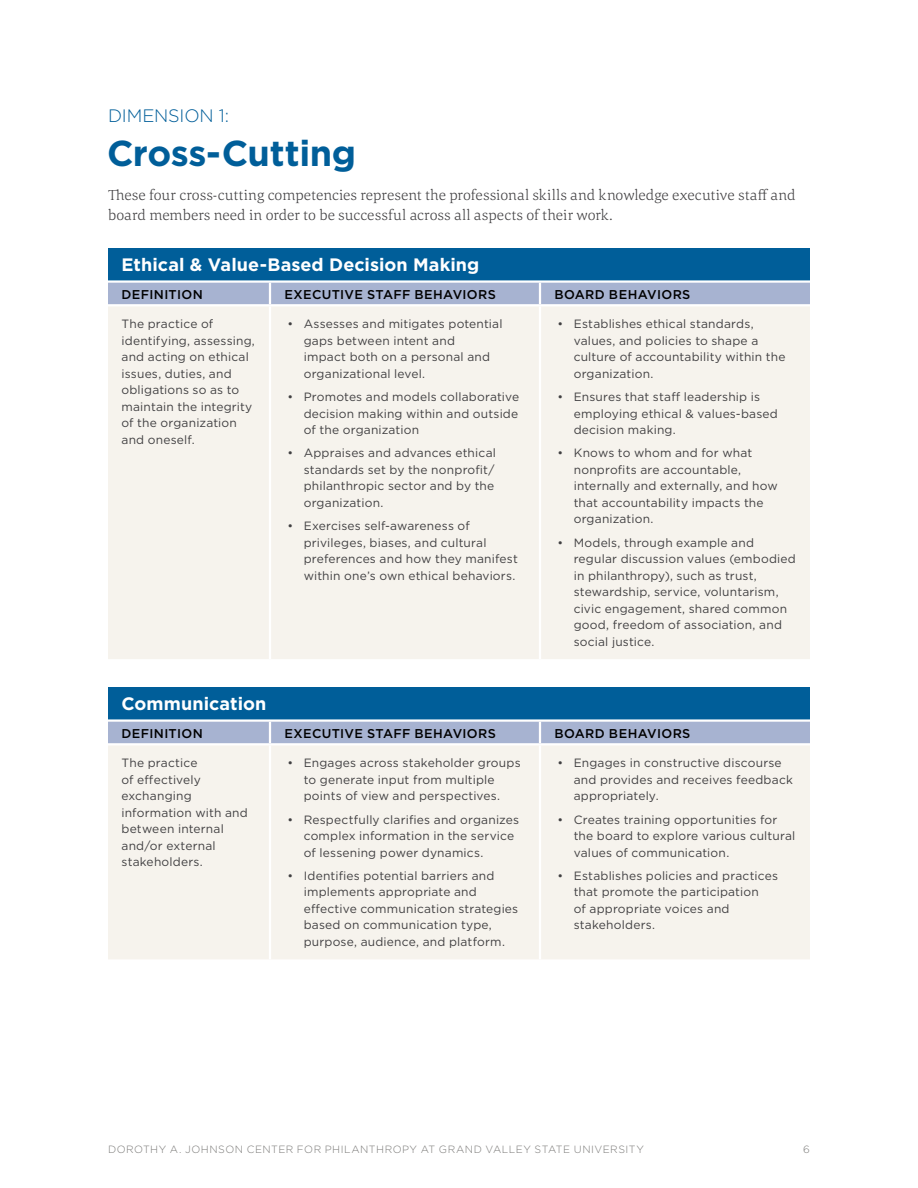
<style>
.page{position:relative;width:918px;height:1188px;background:#fff}
.page>*{position:absolute;margin:0;border:0;box-sizing:border-box;transform-origin:0 0}
.t1{font:700 36px "Gotham";letter-spacing:-.01em;color:#005e99}
.t2{font:700 18px "Gotham";letter-spacing:.005em;color:#fff}
.t3{font:300 18px "Gotham";letter-spacing:-.005em;color:#005e99}
.t4{font:300 15px/20.2px "Corda";letter-spacing:.01em;color:#414042}
.t5{font:500 12.75px "Gotham";letter-spacing:.025em;color:#000}
.t6{font:12px/16.5px "Gotham";letter-spacing:.015em;color:#414042}
.t7{font:300 10.5px "Gotham";letter-spacing:.045em;color:#7a7977}
</style>
<div class="page">
<div style="left:108px;top:248px;width:702px;height:34px;background:#005e99"></div>
<div style="left:108px;top:283px;width:702px;height:21px;background:#a7b3d1"></div>
<div style="left:108px;top:306px;width:702px;height:353px;background:#f6f3ed"></div>
<hr style="left:108px;top:280px;width:162px;height:3px;background:#fff">
<hr style="left:270px;top:280px;width:270px;height:3px;background:#fff">
<hr style="left:269px;top:283px;width:2px;height:21px;background:#fff">
<hr style="left:540px;top:280px;width:270px;height:3px;background:#fff">
<hr style="left:269px;top:306px;width:2px;height:353px;background:#fff">
<hr style="left:539px;top:283px;width:2px;height:21px;background:#fff">
<hr style="left:539px;top:306px;width:2px;height:353px;background:#fff">
<div style="left:108px;top:687px;width:702px;height:34px;background:#005e99"></div>
<div style="left:108px;top:722px;width:702px;height:21px;background:#a7b3d1"></div>
<div style="left:108px;top:746px;width:702px;height:213px;background:#f6f3ed"></div>
<hr style="left:108px;top:719px;width:162px;height:3px;background:#fff">
<hr style="left:270px;top:719px;width:270px;height:3px;background:#fff">
<hr style="left:269px;top:722px;width:2px;height:21px;background:#fff">
<hr style="left:540px;top:719px;width:270px;height:3px;background:#fff">
<hr style="left:269px;top:745px;width:2px;height:214px;background:#fff">
<hr style="left:539px;top:722px;width:2px;height:21px;background:#fff">
<hr style="left:539px;top:745px;width:2px;height:214px;background:#fff">
<h2 class="t3" style="left:108px;top:105px;width:123px">DIMENSION 1:</h2>
<h1 class="t1" style="left:107px;top:132px;width:251px">Cross-Cutting</h1>
<p class="t4" style="left:108px;top:184px;width:689px">These four cross-cutting competencies represent the professional skills and knowledge executive staff and board members need in order to be successful across all aspects of their work.</p>
<h2 class="t2" style="left:122px;top:254px;width:359px">Ethical &amp; Value-Based Decision Making</h2>
<p class="t5" style="left:122px;top:286px;width:83px">DEFINITION</p>
<p class="t5" style="left:285px;top:286px;width:213px">EXECUTIVE STAFF BEHAVIORS</p>
<p class="t5" style="left:555px;top:286px;width:137px">BOARD BEHAVIORS</p>
<p class="t6" style="left:122px;top:316px;width:135px">The practice of identifying, assessing, and acting on ethical issues, duties, and obligations so as to maintain the integrity of the organization and oneself.</p>
<p class="t6" style="left:304px;top:316px;width:200px;text-indent:-16px">• Assesses and mitigates potential gaps between intent and<br>impact both on a personal and organizational level.</p>
<p class="t6" style="left:574px;top:316px;width:213px;text-indent:-16px">• Establishes ethical standards, values, and policies to shape a culture of accountability within the organization.</p>
<p class="t6" style="left:574px;top:388px;width:206px;text-indent:-16px">• Ensures that staff leadership is employing ethical &amp; values-based decision making.</p>
<p class="t6" style="left:574px;top:445px;width:206px;text-indent:-16px">• Knows to whom and for what nonprofits are accountable, internally and externally, and how that accountability impacts the organization.</p>
<p class="t6" style="left:574px;top:534px;width:224px;text-indent:-16px">• Models, through example and regular discussion values (embodied in philanthropy), such as trust, stewardship, service, voluntarism, civic engagement, shared common good, freedom of association, and social justice.</p>
<p class="t6" style="left:304px;top:388px;width:217px;text-align:justify;text-indent:-16px">• Promotes and models collaborative decision making within and outside of the organization</p>
<p class="t6" style="left:304px;top:445px;width:194px;text-indent:-16px">• Appraises and advances ethical standards set by the nonprofit/ philanthropic sector and by the organization.</p>
<p class="t6" style="left:304px;top:517px;width:216px;text-indent:-16px">• Exercises self-awareness of privileges, biases, and cultural preferences and how they manifest within one’s own ethical behaviors.</p>
<h2 class="t2" style="left:122px;top:693px;width:146px">Communication</h2>
<p class="t5" style="left:122px;top:725px;width:83px">DEFINITION</p>
<p class="t5" style="left:285px;top:725px;width:213px">EXECUTIVE STAFF BEHAVIORS</p>
<p class="t5" style="left:555px;top:725px;width:137px">BOARD BEHAVIORS</p>
<p class="t6" style="left:122px;top:755px;width:128px">The practice<br>of effectively exchanging information with and between internal and/or external stakeholders.</p>
<p class="t6" style="left:304px;top:755px;width:218px;text-indent:-16px">• Engages across stakeholder groups to generate input from multiple points of view and perspectives.</p>
<p class="t6" style="left:574px;top:755px;width:221px;text-indent:-16px">• Engages in constructive discourse and provides and receives feedback appropriately.</p>
<p class="t6" style="left:574px;top:811px;width:223px;text-indent:-16px">• Creates training opportunities for the board to explore various cultural values of communication.</p>
<p class="t6" style="left:574px;top:867px;width:206px;text-indent:-16px">• Establishes policies and practices that promote the participation<br>of appropriate voices and stakeholders.</p>
<p class="t6" style="left:304px;top:811px;width:217px;text-indent:-16px">• Respectfully clarifies and organizes complex information in the service of lessening power dynamics.</p>
<p class="t6" style="left:304px;top:867px;width:216px;text-indent:-16px">• Identifies potential barriers and implements appropriate and effective communication strategies based on communication type, purpose, audience, and platform.</p>
<p class="t7" style="left:108px;top:1143px;width:537px">DOROTHY A. JOHNSON CENTER FOR PHILANTHROPY AT GRAND VALLEY STATE UNIVERSITY</p>
<p class="t7" style="left:803px;top:1143px;width:8px">6</p>
</div>
